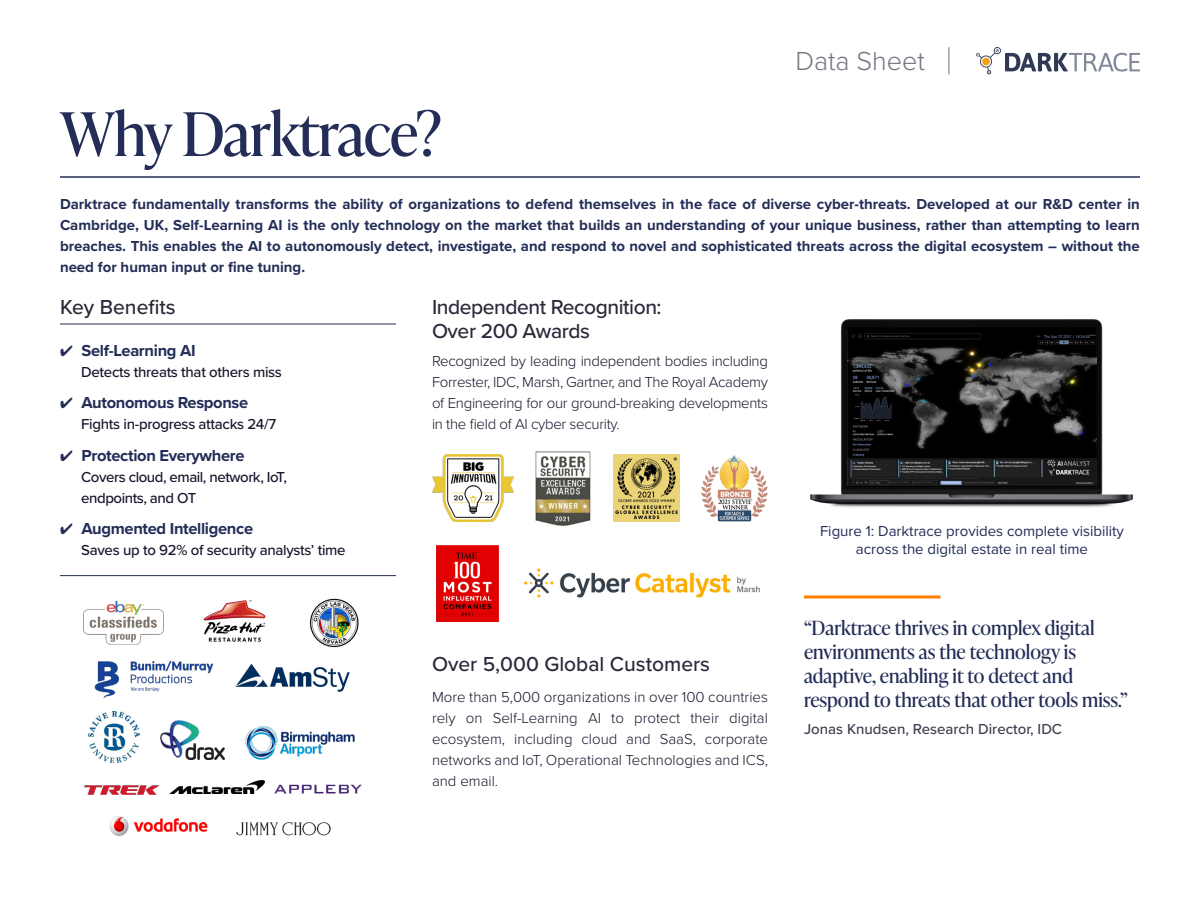
<style>
.page{position:relative;width:1200px;height:900px;background:#fff}
.page>*{position:absolute;margin:0;border:0;box-sizing:border-box;transform-origin:0 0}
.t1{font:60px "Ivy Presto Headline";letter-spacing:-.02em;color:#232d57}
.t2{font:300 27px "Proxima Nova";color:#727480}
.t3{font:500 21px/24px "Proxima Nova";letter-spacing:-.02em;color:#292939}
.t4{font:500 21px "Proxima Nova";color:#292939}
.t5{font:19.5px/24px "Ivy Presto Headline";color:#232d57}
.t6{font:700 16.5px "Proxima Nova";letter-spacing:-.02em;color:#232d57}
.t7{font:700 15px/21px "Proxima Nova";color:#232d57;text-align:justify}
.t8{font:300 15px/21px "Proxima Nova";letter-spacing:-.02em;color:#15162b;text-align:justify}
.t9{font:500 15px/21px "Proxima Nova";letter-spacing:-.02em;color:#15162b}
.t10{font:15px/18px "Proxima Nova";color:#232d57;text-align:center}
.t11{font:500 15px "Proxima Nova";color:#3e3e4d}
</style>
<div class="page">
<hr style="left:60px;top:176px;width:1080px;height:2px;background:#232d57">
<hr style="left:60px;top:324px;width:336px;height:1px;background:#232d57">
<hr style="left:60px;top:575px;width:336px;height:1px;background:#232d57">
<img style="left:810px;top:319px;width:323px;height:189px">
<svg style="left:976px;top:47px;width:164px;height:27px"></svg>
<svg style="left:949px;top:47px;width:1px;height:28px"></svg>
<img style="left:535px;top:451px;width:56px;height:75px">
<img style="left:432px;top:455px;width:81px;height:66px">
<img style="left:613px;top:455px;width:67px;height:66px">
<img style="left:701px;top:455px;width:67px;height:66px">
<img style="left:436px;top:545px;width:62px;height:76px">
<img style="left:524px;top:568px;width:236px;height:30px">
<hr style="left:804px;top:596px;width:136px;height:2px;background:#ff7f00">
<div style="left:847px;top:328px;width:249px;height:160px;background:#000"></div>
<img style="left:847px;top:330px;width:249px;height:156px">
<img style="left:236px;top:822px;width:95px;height:14px">
<img style="left:109px;top:816px;width:99px;height:20px">
<img style="left:274px;top:785px;width:88px;height:8px">
<img style="left:245px;top:726px;width:110px;height:34px">
<img style="left:160px;top:721px;width:64px;height:38px">
<img style="left:89px;top:711px;width:50px;height:51px">
<img style="left:84px;top:785px;width:76px;height:10px">
<img style="left:170px;top:780px;width:94px;height:14px">
<img style="left:203px;top:600px;width:63px;height:42px">
<img style="left:84px;top:601px;width:80px;height:44px">
<img style="left:309px;top:598px;width:50px;height:50px">
<img style="left:235px;top:663px;width:115px;height:29px">
<img style="left:95px;top:661px;width:118px;height:38px">
<h1 class="t1" style="left:60px;top:91px;width:383px">Why Darktrace?</h1>
<h2 class="t2" style="left:795px;top:41px;width:131px">Data Sheet</h2>
<p class="t7" style="left:60px;top:193px;width:1082px">Darktrace fundamentally transforms the ability of organizations to defend themselves in the face of diverse cyber-threats. Developed at our R&amp;D center in Cambridge, UK, Self-Learning AI is the only technology on the market that builds an understanding of your unique business, rather than attempting to learn breaches. This enables the AI to autonomously detect, investigate, and respond to novel and sophisticated threats across the digital ecosystem – without the need for human input or fine tuning.</p>
<h3 class="t4" style="left:60px;top:291px;width:117px">Key Benefits</h3>
<p class="t6" style="left:60px;top:338px;width:137px">✔ Self-Learning AI</p>
<p class="t9" style="left:81px;top:360px;width:202px">Detects threats that others miss</p>
<p class="t6" style="left:60px;top:390px;width:190px">✔ Autonomous Response</p>
<p class="t9" style="left:81px;top:413px;width:197px">Fights in-progress attacks 24/7</p>
<p class="t6" style="left:60px;top:443px;width:186px">✔ Protection Everywhere</p>
<p class="t9" style="left:81px;top:465px;width:207px">Covers cloud, email, network, IoT, endpoints, and OT</p>
<p class="t6" style="left:60px;top:516px;width:195px">✔ Augmented Intelligence</p>
<p class="t9" style="left:81px;top:539px;width:266px">Saves up to 92% of security analysts’ time</p>
<h3 class="t3" style="left:432px;top:294px;width:231px">Independent Recognition:<br>Over 200 Awards</h3>
<p class="t8" style="left:432px;top:350px;width:338px">Recognized by leading independent bodies including Forrester, IDC, Marsh, Gartner, and The Royal Academy of Engineering for our ground-breaking developments in the field of AI cyber security.</p>
<h3 class="t4" style="left:432px;top:648px;width:280px">Over 5,000 Global Customers</h3>
<p class="t8" style="left:432px;top:686px;width:338px">More than 5,000 organizations in over 100 countries rely on Self-Learning AI to protect their digital ecosystem, including cloud and SaaS, corporate networks and IoT, Operational Technologies and ICS, and email.</p>
<p class="t10" style="left:820px;top:521px;width:305px">Figure 1: Darktrace provides complete visibility across the digital estate in real time</p>
<h3 class="t5" style="left:804px;top:615px;width:325px">“Darktrace thrives in complex digital environments as the technology is adaptive, enabling it to detect and respond to threats that other tools miss.”</h3>
<p class="t11" style="left:804px;top:718px;width:260px">Jonas Knudsen, Research Director, IDC</p>
</div>
